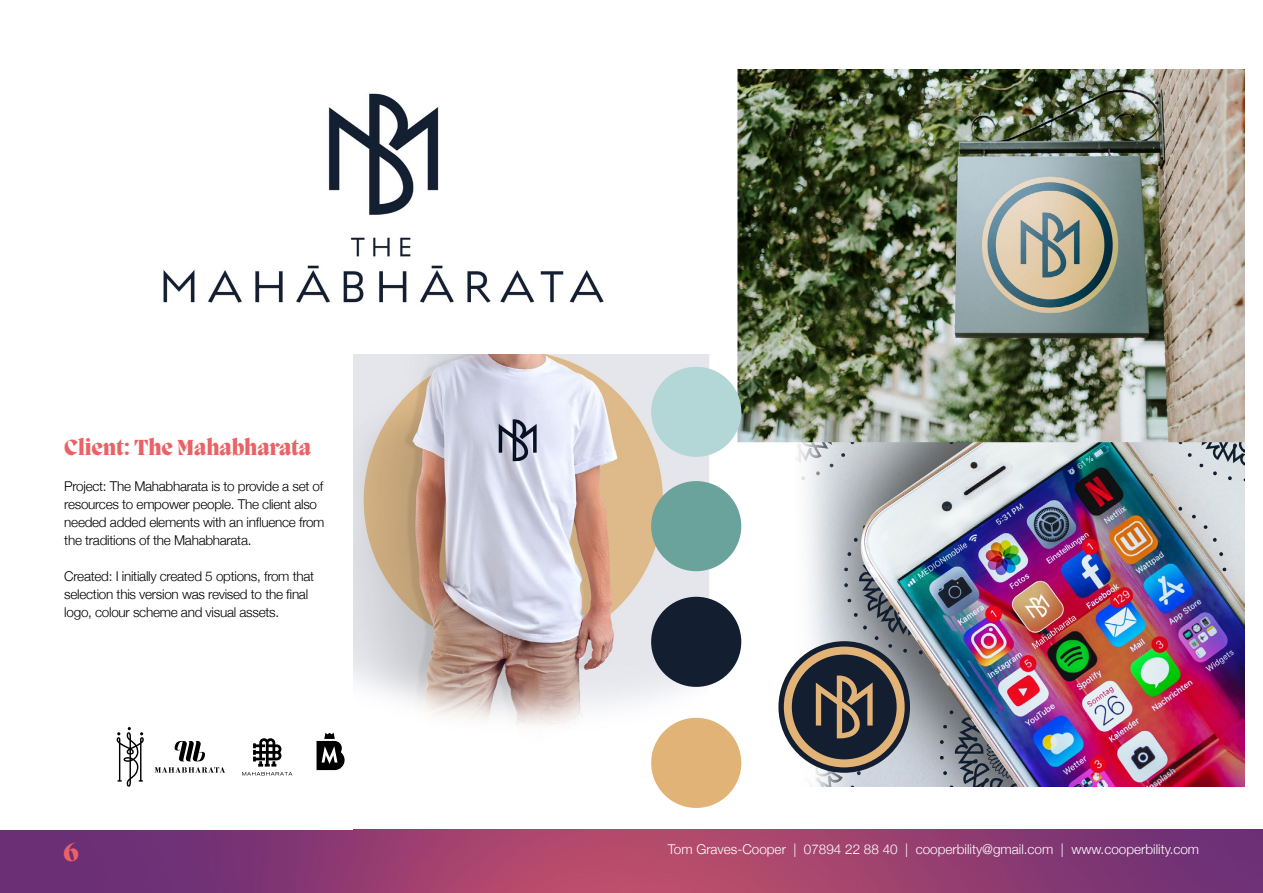
<style>
.page{position:relative;width:1263px;height:893px;background:#fff}
.page>*{position:absolute;margin:0;border:0;box-sizing:border-box;transform-origin:0 0}
.t1{font:800 27px "Migra";color:#ec6165}
.t2{font:800 22.5px "Migra";color:#ec6165}
.t3{font:300 13.5px/18px "Helvetica Neue";letter-spacing:-.02em;color:#000}
.t4{font:300 13.5px "Helvetica Neue";color:#fff}
</style>
<div class="page">
<img style="left:0;top:829px;width:1263px;height:64px">
<img style="left:353px;top:70px;width:891px;height:717px">
<img style="left:163px;top:70px;width:562px;height:283px">
<div style="left:651px;top:367px;width:90px;height:90px;background:#b3d7d7;border-radius:50%"></div>
<div style="left:651px;top:481px;width:90px;height:90px;background:#6aa29c;border-radius:50%"></div>
<div style="left:651px;top:597px;width:90px;height:90px;background:#131e31;border-radius:50%"></div>
<div style="left:651px;top:718px;width:90px;height:90px;background:#e1b377;border-radius:50%"></div>
<svg style="left:778px;top:641px;width:132px;height:132px;fill:#131e31"></svg>
<div style="left:784px;top:647px;width:121px;height:120px;background:#e1b377;border-radius:50%"></div>
<svg style="left:792px;top:655px;width:105px;height:104px"></svg>
<svg style="left:155px;top:741px;width:70px;height:32px"></svg>
<svg style="left:117px;top:727px;width:27px;height:60px"></svg>
<svg style="left:242px;top:738px;width:50px;height:37px"></svg>
<svg style="left:317px;top:733px;width:28px;height:37px"></svg>
<h2 class="t2" style="left:64px;top:433px;width:248px">Client: The Mahabharata</h2>
<p class="t3" style="left:64px;top:476px;width:262px">Project: The Mahabharata is to provide a set of resources to empower people. The client also needed added elements with an influence from the traditions of the Mahabharata.</p>
<p class="t3" style="left:64px;top:566px;width:251px">Created: I initially created 5 options, from that selection this version was revised to the final logo, colour scheme and visual assets.</p>
<h1 class="t1" style="left:63px;top:835px;width:17px">6</h1>
<p class="t4" style="left:668px;top:838px;width:533px">Tom Graves-Cooper | 07894 22 88 40 | cooperbility@gmail.com | www.cooperbility.com</p>
</div>
